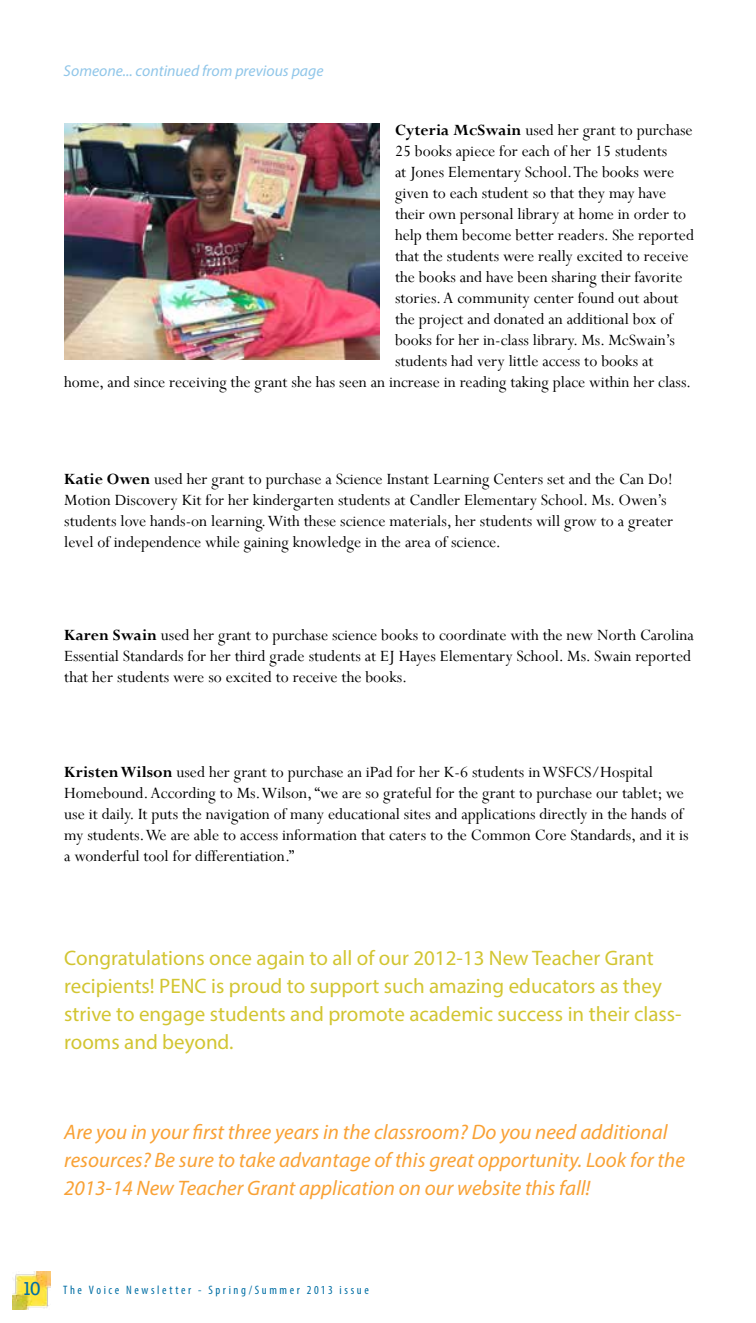
<style>
.page{position:relative;width:756px;height:1323px;background:#fff}
.page>*{position:absolute;margin:0;border:0;box-sizing:border-box;transform-origin:0 0}
.t1{font:21px/28px "Myriad Pro";color:#d2c531}
.t2{font:italic 21px/28px "Myriad Pro";color:#f9a134}
.t3{font:17.5px/21px "Perpetua";color:#000}
.t4{font:italic 15.75px "Myriad Pro";color:#90c6e9}
.t5{font:condensed 12.25px "Myriad Pro";letter-spacing:.215em;color:#006ea4}
.s1{font-weight:700}
.s2{font-family:"Rockwell";font-stretch:normal;font-size:19.25px}
</style>
<div class="page">
<img style="left:64px;top:124px;width:315px;height:236px">
<img style="left:13px;top:1272px;width:37px;height:38px">
<p class="t4" style="left:64px;top:61px;width:261px">Someone... continued from previous page</p>
<p class="t3" style="left:395px;top:119px;width:299px"><span class="s1">Cyteria McSwain</span> used her grant to purchase</p>
<p class="t3" style="left:395px;top:140px;width:274px">25 books apiece for each of her 15 students</p>
<p class="t3" style="left:395px;top:161px;width:281px">at Jones Elementary School. The books were</p>
<p class="t3" style="left:395px;top:182px;width:273px">given to each student so that they may have</p>
<p class="t3" style="left:395px;top:203px;width:293px">their own personal library at home in order to</p>
<p class="t3" style="left:395px;top:224px;width:301px">help them become better readers. She reported</p>
<p class="t3" style="left:395px;top:245px;width:295px">that the students were really excited to receive</p>
<p class="t3" style="left:395px;top:266px;width:289px">the books and have been sharing their favorite</p>
<p class="t3" style="left:395px;top:287px;width:285px">stories. A community center found out about</p>
<p class="t3" style="left:395px;top:308px;width:279px">the project and donated an additional box of</p>
<p class="t3" style="left:395px;top:329px;width:281px">books for her in-class library. Ms. McSwain’s</p>
<p class="t3" style="left:395px;top:350px;width:260px">students had very little access to books at</p>
<p class="t3" style="left:64px;top:371px;width:629px">home, and since receiving the grant she has seen an increase in reading taking place within her class.</p>
<p class="t3" style="left:64px;top:468px;width:611px"><span class="s1">Katie Owen</span> used her grant to purchase a Science Instant Learning Centers set and the Can Do!<br>Motion Discovery Kit for her kindergarten students at Candler Elementary School. Ms. Owen’s students love hands-on learning. With these science materials, her students will grow to a greater level of independence while gaining knowledge in the area of science.</p>
<p class="t3" style="left:64px;top:624px;width:631px"><span class="s1">Karen Swain</span> used her grant to purchase science books to coordinate with the new North Carolina<br>Essential Standards for her third grade students at EJ Hayes Elementary School. Ms. Swain reported that her students were so excited to receive the books.</p>
<p class="t3" style="left:64px;top:762px;width:626px"><span class="s1">Kristen Wilson</span> used her grant to purchase an iPad for her K-6 students in WSFCS/Hospital Homebound. According to Ms. Wilson, “we are so grateful for the grant to purchase our tablet; we use it daily. It puts the navigation of many educational sites and applications directly in the hands of my students. We are able to access information that caters to the Common Core Standards, and it is a wonderful tool for differentiation.”</p>
<p class="t1" style="left:64px;top:943px;width:619px">Congratulations once again to all of our 2012-13 New Teacher Grant recipients! PENC is proud to support such amazing educators as they strive to engage students and promote academic success in their class&shy;rooms and beyond.</p>
<p class="t2" style="left:64px;top:1118px;width:622px">Are you in your first three years in the classroom? Do you need additional resources? Be sure to take advantage of this great opportunity. Look for the<br>2013-14 New Teacher Grant application on our website this fall!</p>
<p class="t5" style="left:22px;top:1283px;width:349px"><span class="s2">10</span> The Voice Newsletter - Spring/Summer 2013 issue</p>
</div>
